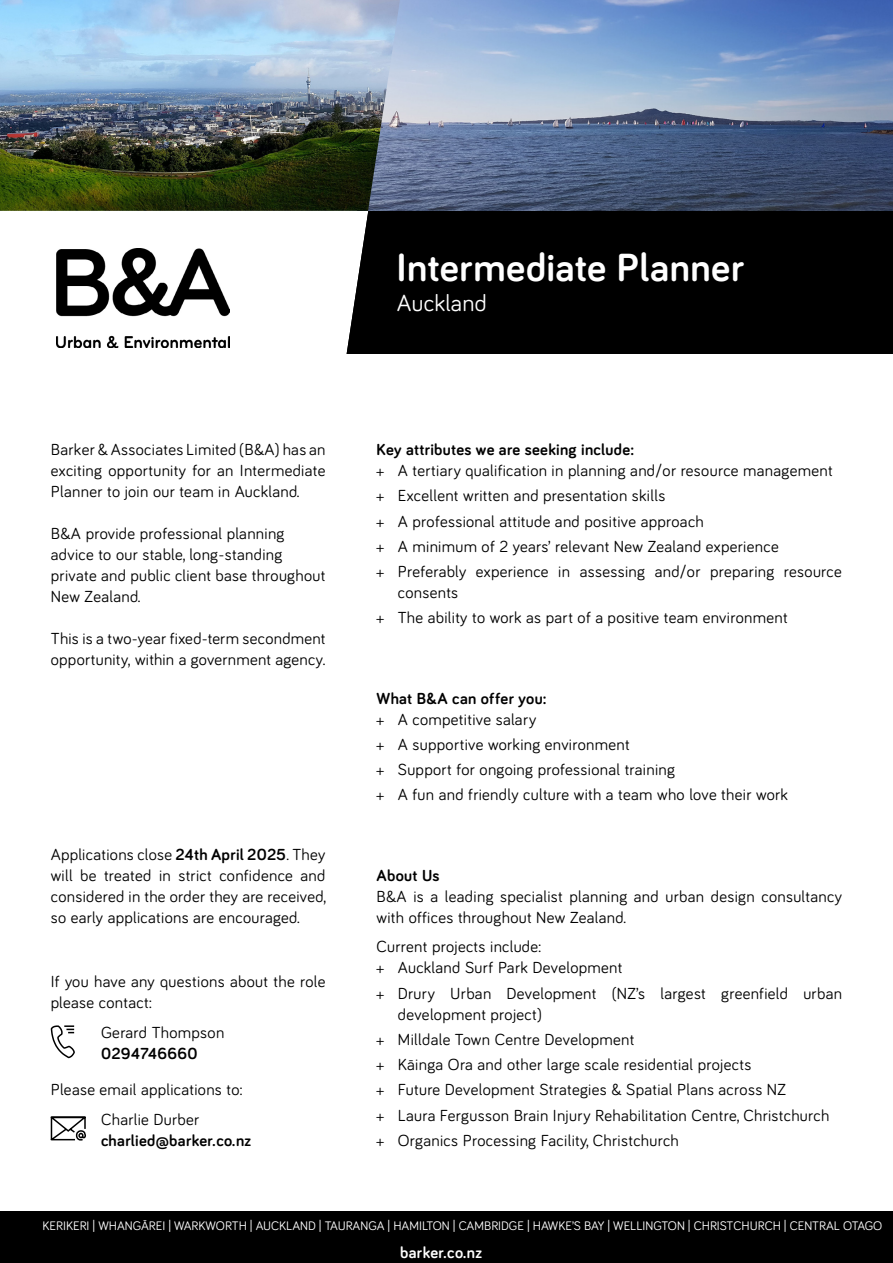
<style>
.page{position:relative;width:893px;height:1263px;background:#fff}
.page>*{position:absolute;margin:0;border:0;box-sizing:border-box;transform-origin:0 0}
.t1{font:700 40.5px "Bariol";letter-spacing:.015em;color:#fff}
.t2{font:700 39px "Bariol";letter-spacing:.015em;color:#fff}
.t3{font:24px "Bariol";letter-spacing:.01em;color:#fff}
.t4{font:16.5px/21px "Bariol";letter-spacing:.02em;color:#000}
.t5{font:700 16.5px "Bariol";letter-spacing:.02em;color:#000}
.t6{font:700 16.5px "Bariol";letter-spacing:.02em;color:#fff}
.t7{font:12.75px "Bariol";color:#fff}
.s1{font-weight:700}
</style>
<div class="page">
<div style="left:0;top:1212px;width:893px;height:51px;background:#000"></div>
<img style="left:56px;top:248px;width:173px;height:99px">
<div style="left:347px;top:211px;width:546px;height:143px;background:#000"></div>
<img style="left:400px;top:0;width:493px;height:211px">
<img style="left:0;top:0;width:400px;height:211px">
<svg style="left:50px;top:1025px;width:25px;height:34px"></svg>
<svg style="left:50px;top:1116px;width:36px;height:25px"></svg>
<h2 class="t2" style="left:377px;top:239px;width:300px">Planner - all levels</h2>
<h3 class="t3" style="left:377px;top:284px;width:91px">Auckland</h3>
<h1 class="t1" style="left:397px;top:240px;width:349px">Intermediate Planner</h1>
<h3 class="t3" style="left:397px;top:287px;width:91px">Auckland</h3>
<p class="t4" style="left:51px;top:438px;width:276px;text-align:justify">Barker &amp; Associates Limited (B&amp;A) has an exciting opportunity for an Intermediate Planner to join our team in Auckland.</p>
<p class="t4" style="left:51px;top:522px;width:276px">B&amp;A provide professional planning advice to our stable, long-standing private and public client base throughout<br>New Zealand.</p>
<p class="t4" style="left:51px;top:627px;width:276px">This is a two-year fixed-term secondment opportunity, within a government agency.</p>
<p class="t4" style="left:51px;top:843px;width:277px;text-align:justify">Applications close <span class="s1">24th April 2025</span>. They will be treated in strict confidence and considered in the order they are received, so early applications are encouraged.</p>
<p class="t4" style="left:51px;top:970px;width:276px">If you have any questions about the role please contact:</p>
<p class="t4" style="left:101px;top:1021px;width:125px">Gerard Thompson</p>
<p class="t5" style="left:101px;top:1042px;width:98px">0294746660</p>
<p class="t4" style="left:51px;top:1073px;width:193px;line-height:30px;text-align:center">Please email applications to:<br>Charlie Durber</p>
<p class="t5" style="left:101px;top:1129px;width:152px">charlied@barker.co.nz</p>
<p class="t5" style="left:377px;top:438px;width:259px">Key attributes we are seeking include:</p>
<p class="t4" style="left:377px;top:457px;width:467px;line-height:25.2px">+ A tertiary qualification in planning and/or resource management + Excellent written and presentation skills<br>+ A professional attitude and positive approach<br>+ A minimum of 2 years’ relevant New Zealand experience<br>+ Preferably experience in assessing and/or preparing resource</p>
<p class="t4" style="left:377px;top:579px;width:412px;line-height:25.2px;text-indent:21px">consents<br>+ The ability to work as part of a positive team environment</p>
<p class="t5" style="left:377px;top:687px;width:172px">What B&amp;A can offer you:</p>
<p class="t4" style="left:377px;top:706px;width:413px;line-height:25.2px">+ A competitive salary<br>+ A supportive working environment<br>+ Support for ongoing professional training<br>+ A fun and friendly culture with a team who love their work</p>
<p class="t5" style="left:377px;top:864px;width:64px">About Us</p>
<p class="t4" style="left:377px;top:885px;width:467px">B&amp;A is a leading specialist planning and urban design consultancy with offices throughout New Zealand.</p>
<p class="t4" style="left:377px;top:935px;width:247px">Current projects include:<br>+ Auckland Surf Park Development</p>
<p class="t4" style="left:398px;top:981px;width:446px;text-indent:-21px">+ Drury Urban Development (NZ’s largest greenfield urban development project)</p>
<p class="t4" style="left:377px;top:1026px;width:454px;line-height:25.2px">+ Milldale Town Centre Development<br>+ Kāinga Ora and other large scale residential projects<br>+ Future Development Strategies &amp; Spatial Plans across NZ<br>+ Laura Fergusson Brain Injury Rehabilitation Centre, Christchurch + Organics Processing Facility, Christchurch</p>
<p class="t7" style="left:42px;top:1217px;width:841px">KERIKERI | WHANGĀREI | WARKWORTH | AUCKLAND | TAURANGA | HAMILTON | CAMBRIDGE | HAWKE’S BAY | WELLINGTON | CHRISTCHURCH | CENTRAL OTAGO</p>
<p class="t6" style="left:400px;top:1241px;width:84px">barker.co.nz</p>
</div>
